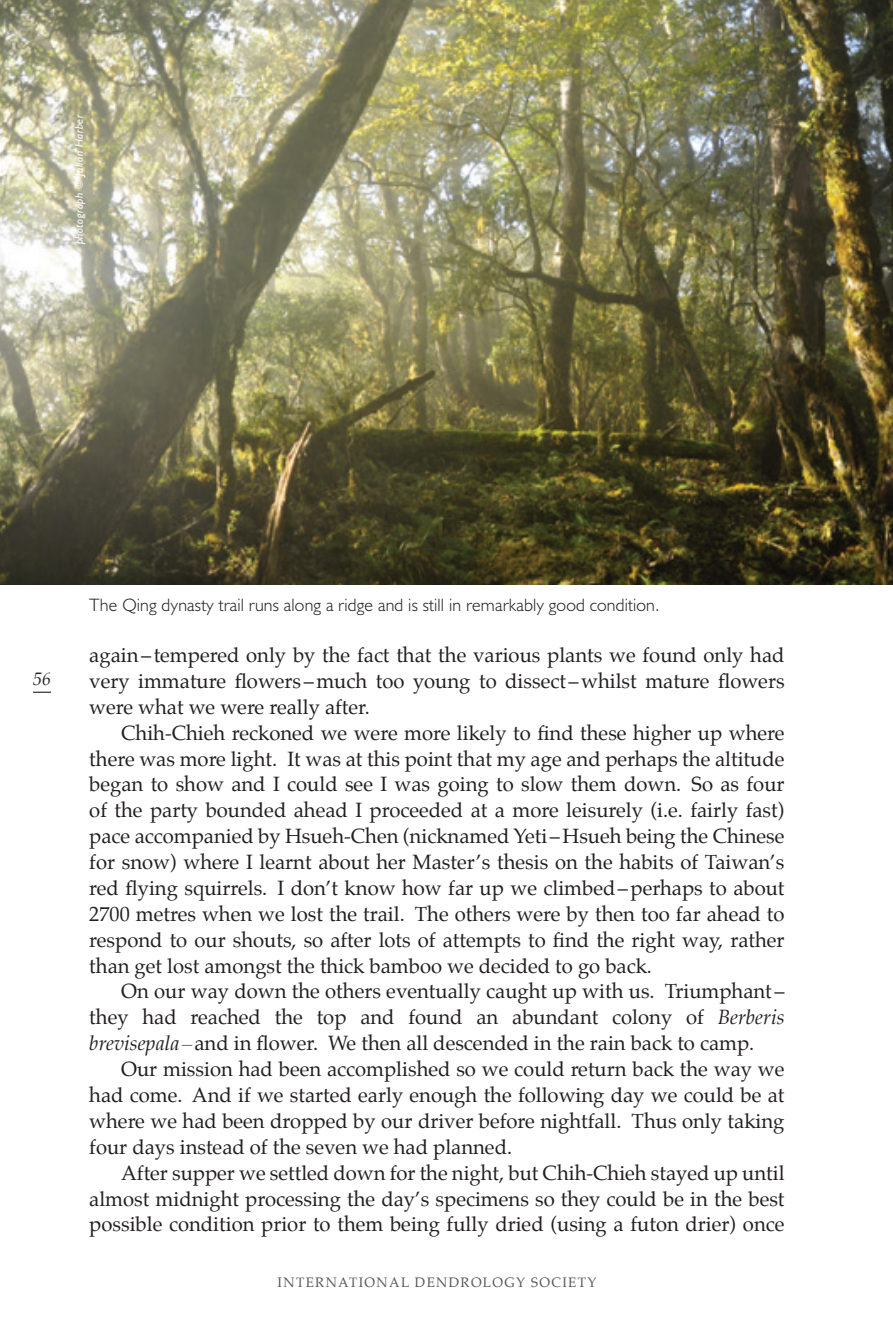
<style>
.page{position:relative;width:893px;height:1340px;background:#fff}
.page>*{position:absolute;margin:0;border:0;box-sizing:border-box;transform-origin:0 0}
.t1{font:20.25px/25.9px "Palatino";color:#231f20;text-align:justify}
.Caption__style_ref{font:300 18px "Humanist 521 BT";letter-spacing:.01em;color:#231f20}
.t2{font:italic 18px "Palatino";color:#231f20}
.t3{font:13.5px "Palatino";letter-spacing:.1em;color:#57585a}
.t4{font:italic 11.25px "Humanist 521 BT";letter-spacing:.03em;color:#fff}
.s1{font-style:italic}
</style>
<div class="page">
<svg style="left:33px;top:691px;width:18px;height:1px"></svg>
<img style="left:0;top:0;width:893px;height:584px">
<p class="t4" style="left:72px;top:244px;width:131px;rotate:-90deg">photograph © Julian Harber</p>
<p class="t2" style="left:33px;top:665px;width:19px">56</p>
<p class="Caption__style_ref" style="left:89px;top:593px;width:572px">The Qing dynasty trail runs along a ridge and is still in remarkably good condition.</p>
<p class="t1" style="left:89px;top:642px;width:697px">again– tempered only by the fact that the various plants we found only had very immature flowers –much too young to dissect –whilst mature flowers were what we were really after.</p>
<p class="t1" style="left:89px;top:719px;width:697px;text-indent:32px">Chih-Chieh reckoned we were more likely to find these higher up where there was more light. It was at this point that my age and perhaps the altitude began to show and I could see I was going to slow them down. So as four of the party bounded ahead I proceeded at a more leisurely (i.e. fairly fast) pace accompanied by Hsueh-Chen (nicknamed Yeti–Hsueh being the Chinese for snow) where I learnt about her Master’s thesis on the habits of Taiwan’s red flying squirrels. I don’t know how far up we climbed–perhaps to about 2700 metres when we lost the trail. The others were by then too far ahead to respond to our shouts, so after lots of attempts to find the right way, rather than get lost amongst the thick bamboo we decided to go back.</p>
<p class="t1" style="left:89px;top:978px;width:697px;text-indent:32px">On our way down the others eventually caught up with us. Triumphant – they had reached the top and found an abundant colony of <span class="s1">Berberis brevisepala –</span>and in flower. We then all descended in the rain back to camp.</p>
<p class="t1" style="left:89px;top:1056px;width:697px;text-indent:32px">Our mission had been accomplished so we could return back the way we had come. And if we started early enough the following day we could be at where we had been dropped by our driver before nightfall. Thus only taking four days instead of the seven we had planned.</p>
<p class="t1" style="left:89px;top:1159px;width:697px;text-indent:32px">After supper we settled down for the night, but Chih-Chieh stayed up until almost midnight processing the day’s specimens so they could be in the best possible condition prior to them being fully dried (using a futon drier) once</p>
<p class="t3" style="left:278px;top:1271px;width:320px">INTERNATIONAL DENDROLOGY SOCIETY</p>
</div>
